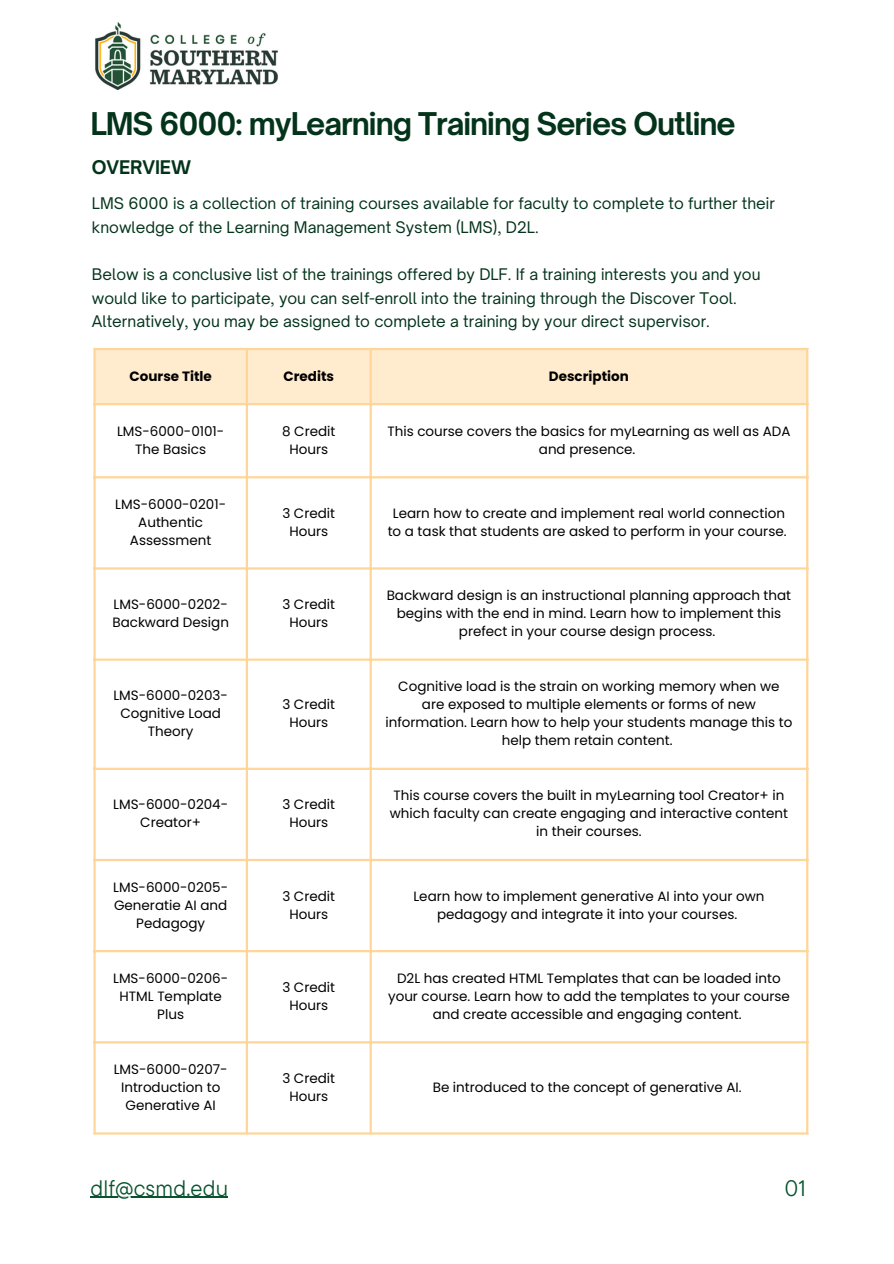
<style>
.page{position:relative;width:894px;height:1264px;background:#fff}
.page>*{position:absolute;margin:0;border:0;box-sizing:border-box;transform-origin:0 0}
.t1{font:700 30px "Open Sauce One";letter-spacing:-.035em;color:#03331a}
.t2{font:22.35px "TT Commons Pro";letter-spacing:.01em;color:#08542e}
.t3{font:700 18px "Open Sauce One";letter-spacing:-.005em;color:#03331a}
.t4{font:15.3px/23.7px "Open Sauce One";color:#03331a}
.t5{font:13.5px/18px "Poppins";color:#000;text-align:center}
.t6{font:700 13.5px "Poppins";color:#000}
</style>
<div class="page">
<img style="left:95px;top:23px;width:183px;height:66px">
<hr style="left:90px;top:1196px;width:138px;height:1px;background:#08542e">
<div style="left:96px;top:350px;width:709px;height:53px;background:#ffebcd"></div>
<hr style="left:93px;top:350px;width:3px;height:782px;background:#ffd699">
<hr style="left:246px;top:350px;width:2px;height:782px;background:#ffd699">
<hr style="left:369px;top:350px;width:3px;height:782px;background:#ffd699">
<hr style="left:805px;top:350px;width:3px;height:782px;background:#ffd699">
<hr style="left:93px;top:348px;width:715px;height:2px;background:#ffd699">
<hr style="left:93px;top:403px;width:715px;height:2px;background:#ffd699">
<hr style="left:93px;top:476px;width:715px;height:2px;background:#ffd699">
<hr style="left:93px;top:567px;width:715px;height:2px;background:#ffd699">
<hr style="left:93px;top:658px;width:715px;height:2px;background:#ffd699">
<hr style="left:93px;top:767px;width:715px;height:3px;background:#ffd699">
<hr style="left:93px;top:858px;width:715px;height:3px;background:#ffd699">
<hr style="left:93px;top:950px;width:715px;height:2px;background:#ffd699">
<hr style="left:93px;top:1041px;width:715px;height:2px;background:#ffd699">
<hr style="left:93px;top:1132px;width:715px;height:2px;background:#ffd699">
<p class="t1" style="left:90px;top:104px;width:646px">LMS 6000: myLearning Training Series Outline</p>
<p class="t3" style="left:92px;top:156px;width:101px">OVERVIEW</p>
<h1 class="t4" style="left:92px;top:191px;width:684px">LMS 6000 is a collection of training courses available for faculty to complete to further their knowledge of the Learning Management System (LMS), D2L.</h1>
<h3 class="t4" style="left:92px;top:262px;width:670px">Below is a conclusive list of the trainings offered by DLF. If a training interests you and you would like to participate, you can self-enroll into the training through the Discover Tool.<br>Alternatively, you may be assigned to complete a training by your direct supervisor.</h3>
<p class="t6" style="left:129px;top:366px;width:84px">Course Title</p>
<p class="t6" style="left:283px;top:366px;width:52px">Credits</p>
<p class="t6" style="left:549px;top:366px;width:81px">Description</p>
<p class="t5" style="left:117px;top:422px;width:109px">LMS-6000-0101-<br>The Basics</p>
<p class="t5" style="left:282px;top:422px;width:55px">8 Credit<br>Hours</p>
<p class="t5" style="left:387px;top:422px;width:404px">This course covers the basics for myLearning as well as ADA and presence.</p>
<p class="t5" style="left:115px;top:495px;width:112px">LMS-6000-0201-<br>Authentic<br>Assessment</p>
<p class="t5" style="left:282px;top:504px;width:54px">3 Credit<br>Hours</p>
<p class="t5" style="left:387px;top:504px;width:400px">Learn how to create and implement real world connection to a task that students are asked to perform in your course.</p>
<p class="t5" style="left:112px;top:595px;width:118px;text-align:left">LMS-6000-0202-<br>Backward Design</p>
<p class="t5" style="left:282px;top:595px;width:54px">3 Credit<br>Hours</p>
<p class="t5" style="left:386px;top:586px;width:406px">Backward design is an instructional planning approach that begins with the end in mind. Learn how to implement this prefect in your course design process.</p>
<p class="t5" style="left:113px;top:686px;width:116px">LMS-6000-0203-<br>Cognitive Load<br>Theory</p>
<p class="t5" style="left:282px;top:695px;width:54px">3 Credit<br>Hours</p>
<p class="t5" style="left:385px;top:677px;width:408px">Cognitive load is the strain on working memory when we are exposed to multiple elements or forms of new information. Learn how to help your students manage this to help them retain content.</p>
<p class="t5" style="left:113px;top:795px;width:116px">LMS-6000-0204-<br>Creator+</p>
<p class="t5" style="left:282px;top:795px;width:54px">3 Credit<br>Hours</p>
<p class="t5" style="left:390px;top:786px;width:399px">This course covers the built in myLearning tool Creator+ in which faculty can create engaging and interactive content in their courses.</p>
<p class="t5" style="left:113px;top:877px;width:116px">LMS-6000-0205-<br>Generatie AI and<br>Pedagogy</p>
<p class="t5" style="left:282px;top:886px;width:54px">3 Credit<br>Hours</p>
<p class="t5" style="left:413px;top:886px;width:352px">Learn how to implement generative AI into your own pedagogy and integrate it into your courses.</p>
<p class="t5" style="left:113px;top:968px;width:116px">LMS-6000-0206-<br>HTML Template<br>Plus</p>
<p class="t5" style="left:282px;top:977px;width:54px">3 Credit<br>Hours</p>
<p class="t5" style="left:388px;top:968px;width:403px">D2L has created HTML Templates that can be loaded into your course. Learn how to add the templates to your course and create accessible and engaging content.</p>
<p class="t5" style="left:114px;top:1060px;width:115px">LMS-6000-0207-<br>Introduction to<br>Generative AI</p>
<p class="t5" style="left:282px;top:1069px;width:54px">3 Credit<br>Hours</p>
<h2 class="t5" style="left:432px;top:1078px;width:310px">Be introduced to the concept of generative AI.</h2>
<p class="t2" style="left:90px;top:1173px;width:139px">dlf@csmd.edu</p>
<p class="t2" style="left:784px;top:1173px;width:22px">01</p>
</div>
